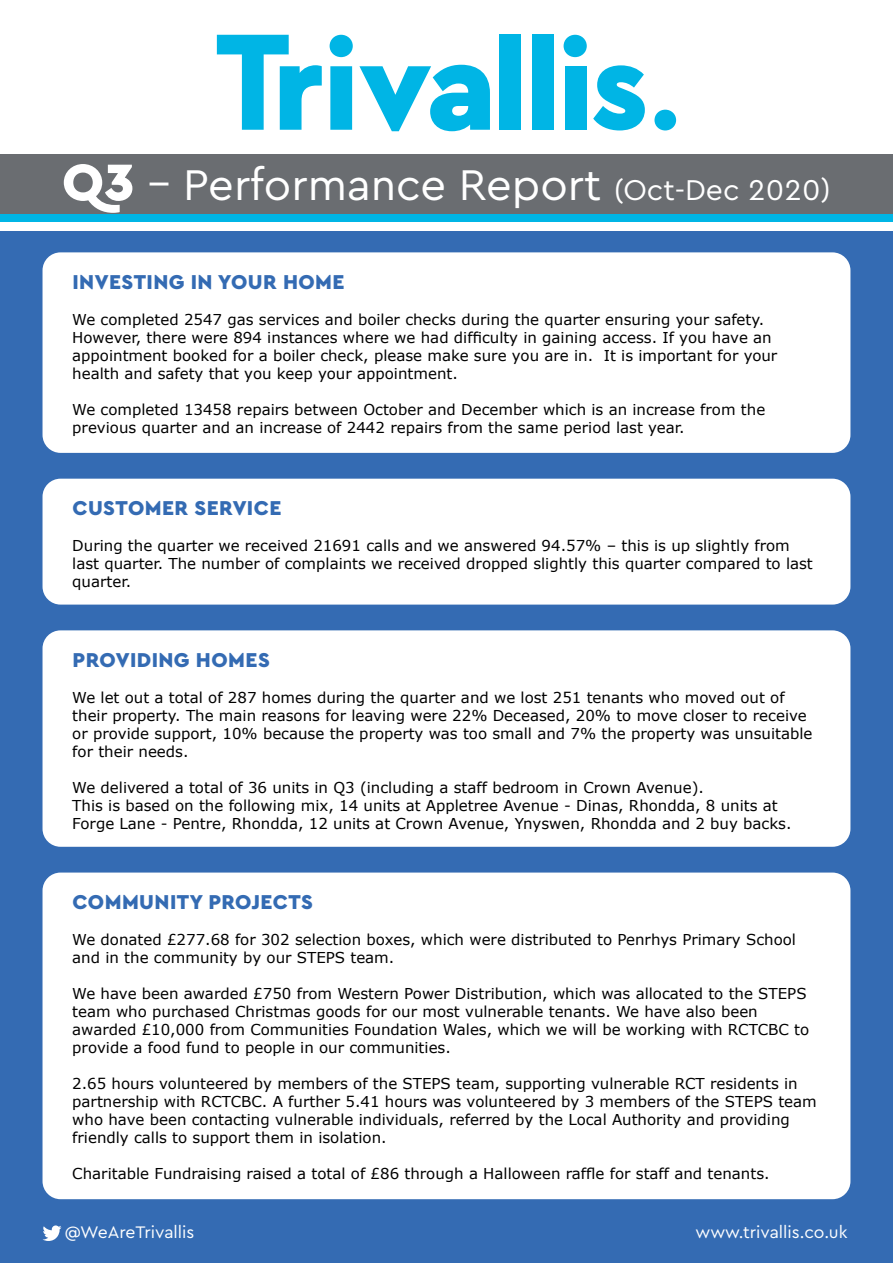
<style>
.page{position:relative;width:893px;height:1263px;background:#fff}
.page>*{position:absolute;margin:0;border:0;box-sizing:border-box;transform-origin:0 0}
.t1{font:45px "Cera";color:#fff}
.t2{font:900 21px "Cera";letter-spacing:.02em;color:#346bb3}
.t3{font:17.55px "Cera";color:#fff}
.t4{font:15px/18px "Verdana";color:#000}
.s1{font-weight:900;font-size:54px}
.s2{font-size:30px}
</style>
<div class="page">
<div style="left:0;top:232px;width:893px;height:1031px;background:#346bb3"></div>
<svg style="left:217px;top:35px;width:105px;height:95px"></svg>
<svg style="left:359px;top:65px;width:131px;height:66px"></svg>
<div style="left:499px;top:35px;width:22px;height:95px;background:#00b5e5"></div>
<div style="left:532px;top:35px;width:22px;height:95px;background:#00b5e5"></div>
<div style="left:565px;top:66px;width:22px;height:64px;background:#00b5e5"></div>
<svg style="left:593px;top:65px;width:52px;height:65px"></svg>
<svg style="left:330px;top:35px;width:23px;height:95px"></svg>
<div style="left:564px;top:35px;width:23px;height:22px;background:#00b5e5;border-radius:50%"></div>
<div style="left:654px;top:110px;width:22px;height:20px;background:#00b5e5;border-radius:50%"></div>
<div style="left:43px;top:252px;width:807px;height:201px;background:#fff;border-radius:18px"></div>
<div style="left:43px;top:479px;width:807px;height:126px;background:#fff;border-radius:18px"></div>
<div style="left:43px;top:630px;width:807px;height:217px;background:#fff;border-radius:18px"></div>
<div style="left:43px;top:872px;width:807px;height:327px;background:#fff;border-radius:18px"></div>
<div style="left:0;top:211px;width:893px;height:11px;background:#00b5e5"></div>
<div style="left:0;top:155px;width:893px;height:59px;background:#6a6d71"></div>
<svg style="left:43px;top:1225px;width:19px;height:16px"></svg>
<h1 class="t1" style="left:62px;top:155px;width:770px"><span class="s1">Q3</span> – Performance Report <span class="s2">(Oct-Dec 2020)</span></h1>
<h2 class="t2" style="left:72px;top:268px;width:274px">INVESTING IN YOUR HOME</h2>
<p class="t4" style="left:72px;top:311px;width:707px">We completed 2547 gas services and boiler checks during the quarter ensuring your safety.<br>However, there were 894 instances where we had difficulty in gaining access. If you have an appointment booked for a boiler check, please make sure you are in. It is important for your health and safety that you keep your appointment.</p>
<p class="t4" style="left:72px;top:401px;width:694px">We completed 13458 repairs between October and December which is an increase from the previous quarter and an increase of 2442 repairs from the same period last year.</p>
<h2 class="t2" style="left:72px;top:494px;width:210px">CUSTOMER SERVICE</h2>
<p class="t4" style="left:72px;top:537px;width:742px">During the quarter we received 21691 calls and we answered 94.57% – this is up slightly from last quarter. The number of complaints we received dropped slightly this quarter compared to last quarter.</p>
<h2 class="t2" style="left:72px;top:646px;width:199px">PROVIDING HOMES</h2>
<p class="t4" style="left:72px;top:689px;width:742px">We let out a total of 287 homes during the quarter and we lost 251 tenants who moved out of their property. The main reasons for leaving were 22% Deceased, 20% to move closer to receive or provide support, 10% because the property was too small and 7% the property was unsuitable for their needs.</p>
<p class="t4" style="left:72px;top:779px;width:721px">We delivered a total of 36 units in Q3 (including a staff bedroom in Crown Avenue).<br>This is based on the following mix, 14 units at Appletree Avenue - Dinas, Rhondda, 8 units at<br>Forge Lane - Pentre, Rhondda, 12 units at Crown Avenue, Ynyswen, Rhondda and 2 buy backs.</p>
<h2 class="t2" style="left:72px;top:888px;width:242px">COMMUNITY PROJECTS</h2>
<p class="t4" style="left:72px;top:931px;width:725px">We donated £277.68 for 302 selection boxes, which were distributed to Penrhys Primary School and in the community by our STEPS team.</p>
<p class="t4" style="left:72px;top:985px;width:738px">We have been awarded £750 from Western Power Distribution, which was allocated to the STEPS team who purchased Christmas goods for our most vulnerable tenants. We have also been awarded £10,000 from Communities Foundation Wales, which we will be working with RCTCBC to provide a food fund to people in our communities.</p>
<p class="t4" style="left:72px;top:1075px;width:746px">2.65 hours volunteered by members of the STEPS team, supporting vulnerable RCT residents in partnership with RCTCBC. A further 5.41 hours was volunteered by 3 members of the STEPS team who have been contacting vulnerable individuals, referred by the Local Authority and providing friendly calls to support them in isolation.</p>
<p class="t4" style="left:72px;top:1165px;width:699px">Charitable Fundraising raised a total of £86 through a Halloween raffle for staff and tenants.</p>
<p class="t3" style="left:65px;top:1220px;width:131px">@WeAreTrivallis</p>
<p class="t3" style="left:695px;top:1220px;width:154px">www.trivallis.co.uk</p>
</div>
